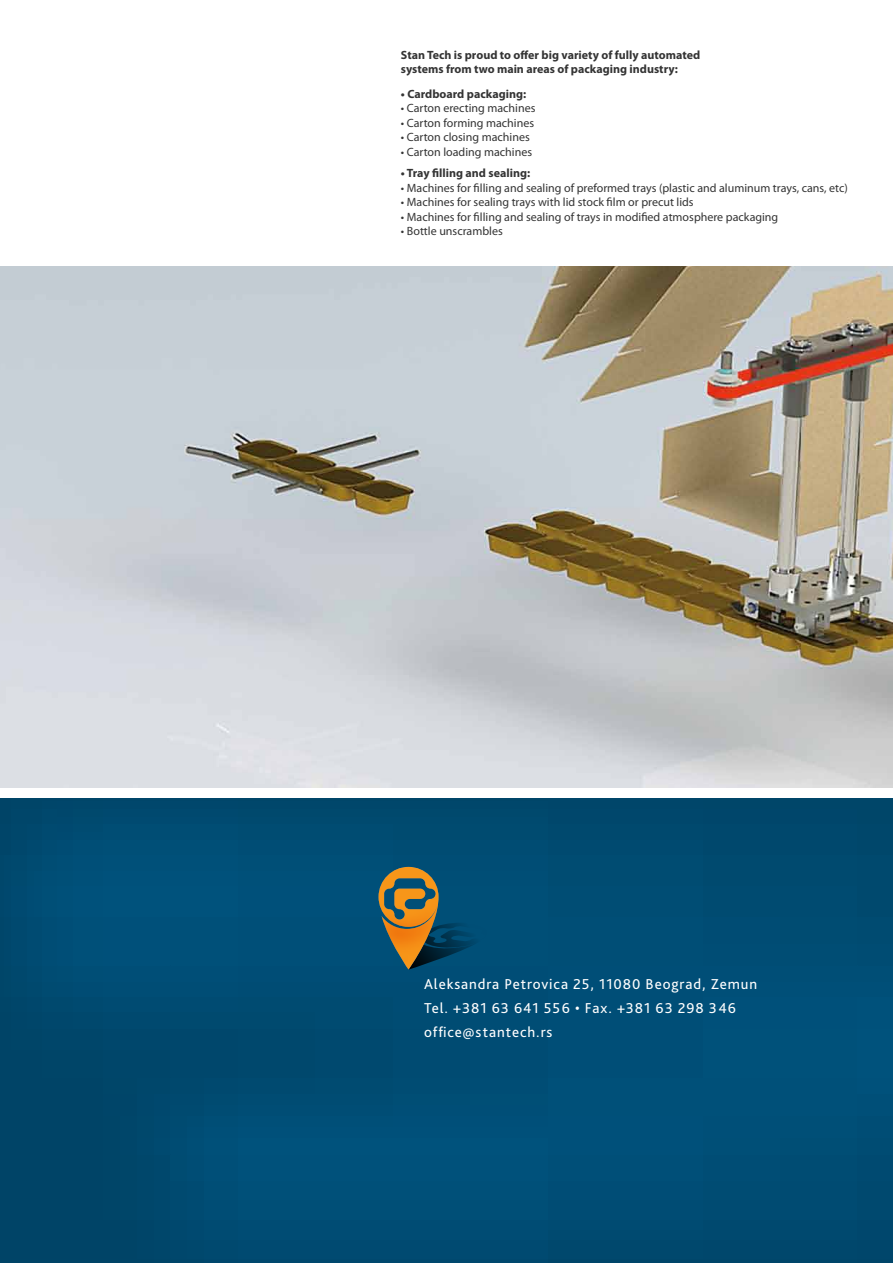
<style>
.page{position:relative;width:893px;height:1263px;background:#fff}
.page>*{position:absolute;margin:0;border:0;box-sizing:border-box;transform-origin:0 0}
.t1{font:15px/24px "Bliss Pro";letter-spacing:.06em;color:#fff}
.t2{font:12px "Myriad Pro";color:#343434}
.t3{font:700 12px/14.4px "Myriad Pro";color:#343434}
</style>
<div class="page">
<svg style="left:0;top:798px;width:893px;height:465px;background:#004b72"></svg>
<svg style="left:439px;top:867px;width:52px;height:102px;background:#004b72"></svg>
<img style="left:379px;top:867px;width:60px;height:102px">
<img style="left:0;top:266px;width:893px;height:522px">
<p class="t3" style="left:401px;top:48px;width:301px">Stan Tech is proud to offer big variety of fully automated systems from two main areas of packaging industry:</p>
<p class="t3" style="left:401px;top:87px;width:127px">• Cardboard packaging:</p>
<p class="t2" style="left:401px;top:102px;width:136px">• Carton erecting machines</p>
<p class="t2" style="left:401px;top:116px;width:135px">• Carton forming machines</p>
<p class="t2" style="left:401px;top:131px;width:130px">• Carton closing machines</p>
<p class="t2" style="left:401px;top:145px;width:133px">• Carton loading machines</p>
<p class="t3" style="left:401px;top:166px;width:131px">• Tray filling and sealing:</p>
<p class="t2" style="left:401px;top:181px;width:448px">• Machines for filling and sealing of preformed trays (plastic and aluminum trays, cans, etc)</p>
<p class="t2" style="left:401px;top:196px;width:294px">• Machines for sealing trays with lid stock film or precut lids</p>
<p class="t2" style="left:401px;top:210px;width:379px">• Machines for filling and sealing of trays in modified atmosphere packaging</p>
<p class="t2" style="left:401px;top:224px;width:103px">• Bottle unscrambles</p>
<p class="t1" style="left:424px;top:971px;width:335px">Aleksandra Petrovica 25, 11080 Beograd, Zemun<br>Tel. +381 63 641 556 • Fax. +381 63 298 346 office@stantech.rs</p>
</div>
